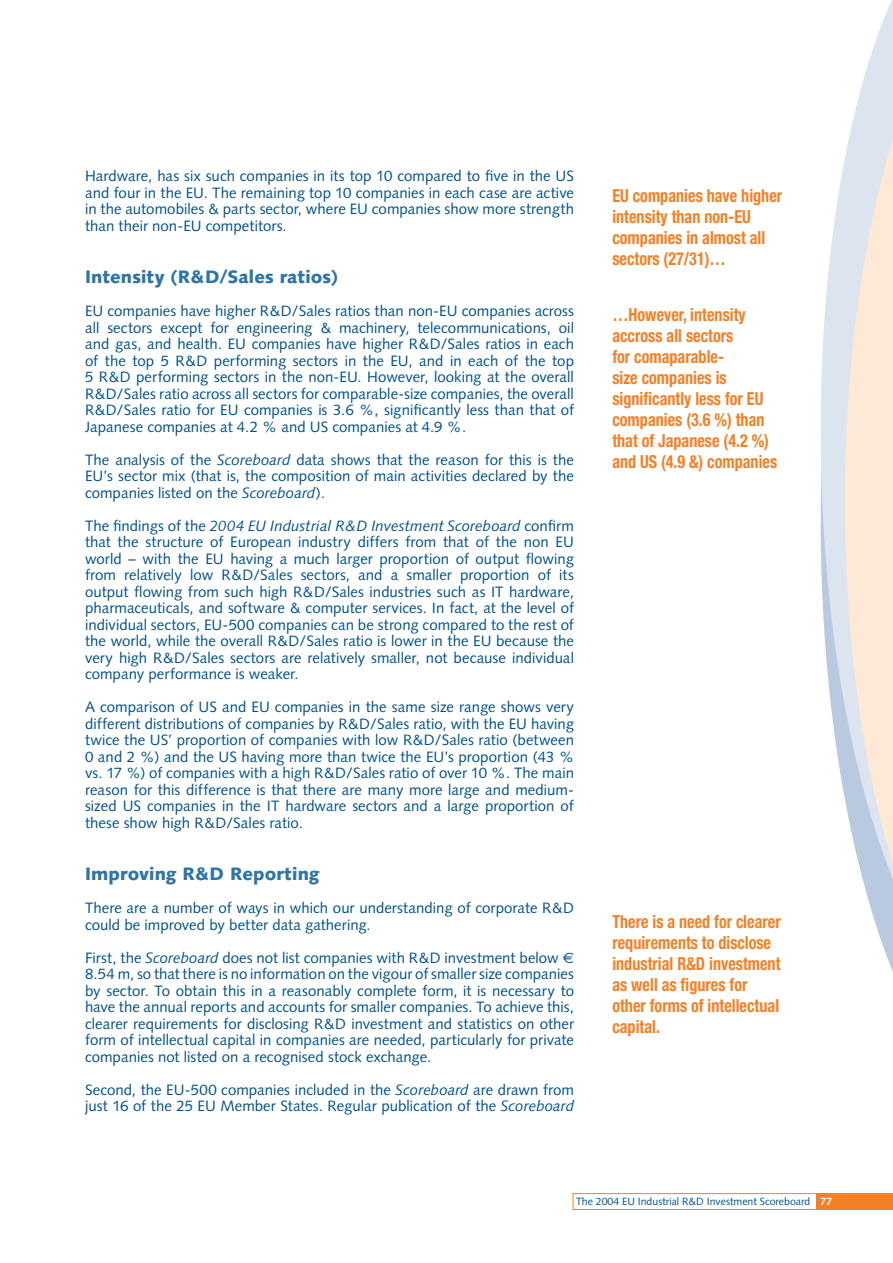
<style>
.page{position:relative;width:893px;height:1263px;background:#fff}
.page>*{position:absolute;margin:0;border:0;box-sizing:border-box;transform-origin:0 0}
.t1{font:700 condensed 18px/21px "Helvetica Neue";color:#f48026;scale:.9 1}
.t2{font:900 18px "Syntax";letter-spacing:.005em;color:#2f75a5}
.t3{font:15px/16.5px "Syntax";color:#005187;text-align:justify}
.t4{font:10.5px "Syntax";color:#005187}
.s1{font-style:italic}
.s2{font-family:"Euro Sans"}
.s3{font-weight:700;color:#fff}
</style>
<div class="page">
<svg style="left:820px;top:159px;width:25px;height:640px;fill:#dbe4ef"></svg>
<svg style="left:845px;top:0;width:48px;height:972px;background:#eee7e2"></svg>
<div style="left:816px;top:1193px;width:77px;height:17px;background:#f48026"></div>
<div style="left:573px;top:1193px;width:244px;height:17px;border:1px solid #f48026"></div>
<p class="t3" style="left:85px;top:168px;width:491px">Hardware, has six such companies in its top 10 compared to five in the US and four in the EU. The remaining top 10 companies in each case are active in the automobiles &amp; parts sector, where EU companies show more strength than their non-EU competitors.</p>
<p class="t2" style="left:85px;top:266px;width:254px">Intensity (R&amp;D/Sales ratios)</p>
<p class="t3" style="left:85px;top:303px;width:491px">EU companies have higher R&amp;D/Sales ratios than non-EU companies across all sectors except for engineering &amp; machinery, telecommunications, oil and gas, and health. EU companies have higher R&amp;D/Sales ratios in each of the top 5 R&amp;D performing sectors in the EU, and in each of the top 5 R&amp;D performing sectors in the non-EU. However, looking at the overall R&amp;D/Sales ratio across all sectors for comparable-size companies, the overall R&amp;D/Sales ratio for EU companies is 3.6 %, significantly less than that of Japanese companies at 4.2 % and US companies at 4.9 %.</p>
<p class="t3" style="left:85px;top:451px;width:490px">The analysis of the <span class="s1">Scoreboard</span> data shows that the reason for this is the EU’s sector mix (that is, the composition of main activities declared by the companies listed on the <span class="s1">Scoreboard</span>).</p>
<p class="t3" style="left:85px;top:517px;width:490px">The findings of the <span class="s1">2004 EU Industrial R&amp;D Investment Scoreboard</span> confirm that the structure of European industry differs from that of the non EU world – with the EU having a much larger proportion of output flowing from relatively low R&amp;D/Sales sectors, and a smaller proportion of its output flowing from such high R&amp;D/Sales industries such as IT hardware, pharmaceuticals, and software &amp; computer services. In fact, at the level of individual sectors, EU-500 companies can be strong compared to the rest of the world, while the overall R&amp;D/Sales ratio is lower in the EU because the very high R&amp;D/Sales sectors are relatively smaller, not because individual company performance is weaker.</p>
<p class="t3" style="left:85px;top:699px;width:490px">A comparison of US and EU companies in the same size range shows very different distributions of companies by R&amp;D/Sales ratio, with the EU having twice the US’ proportion of companies with low R&amp;D/Sales ratio (between 0 and 2 %) and the US having more than twice the EU’s proportion (43 % vs. 17 %) of companies with a high R&amp;D/Sales ratio of over 10 %. The main reason for this difference is that there are many more large and medium&shy;sized US companies in the IT hardware sectors and a large proportion of these show high R&amp;D/Sales ratio.</p>
<p class="t2" style="left:85px;top:863px;width:236px">Improving R&amp;D Reporting</p>
<p class="t3" style="left:85px;top:900px;width:490px">There are a number of ways in which our understanding of corporate R&amp;D could be improved by better data gathering.</p>
<p class="t3" style="left:85px;top:949px;width:490px">First, the <span class="s1">Scoreboard</span> does not list companies with R&amp;D investment below <span class="s2">€ </span>8.54 m, so that there is no information on the vigour of smaller size companies by sector. To obtain this in a reasonably complete form, it is necessary to have the annual reports and accounts for smaller companies. To achieve this, clearer requirements for disclosing R&amp;D investment and statistics on other form of intellectual capital in companies are needed, particularly for private companies not listed on a recognised stock exchange.</p>
<p class="t3" style="left:85px;top:1081px;width:490px">Second, the EU-500 companies included in the <span class="s1">Scoreboard</span> are drawn from just 16 of the 25 EU Member States. Regular publication of the <span class="s1">Scoreboard</span></p>
<p class="t1" style="left:612px;top:185px;width:190px">EU companies have higher intensity than non-EU companies in almost all sectors (27/31)…</p>
<p class="t1" style="left:612px;top:304px;width:185px">…However, intensity accross all sectors<br>for comaparable-<br>size companies is significantly less for EU companies (3.6 %) than that of Japanese (4.2 %) and US (4.9 &amp;) companies</p>
<p class="t1" style="left:612px;top:911px;width:189px">There is a need for clearer requirements to disclose industrial R&amp;D investment as well as figures for other forms of intellectual capital.</p>
<p class="t4" style="left:576px;top:1195px;width:258px">The 2004 EU Industrial R&amp;D Investment Scoreboard <span class="s3">77</span></p>
</div>
